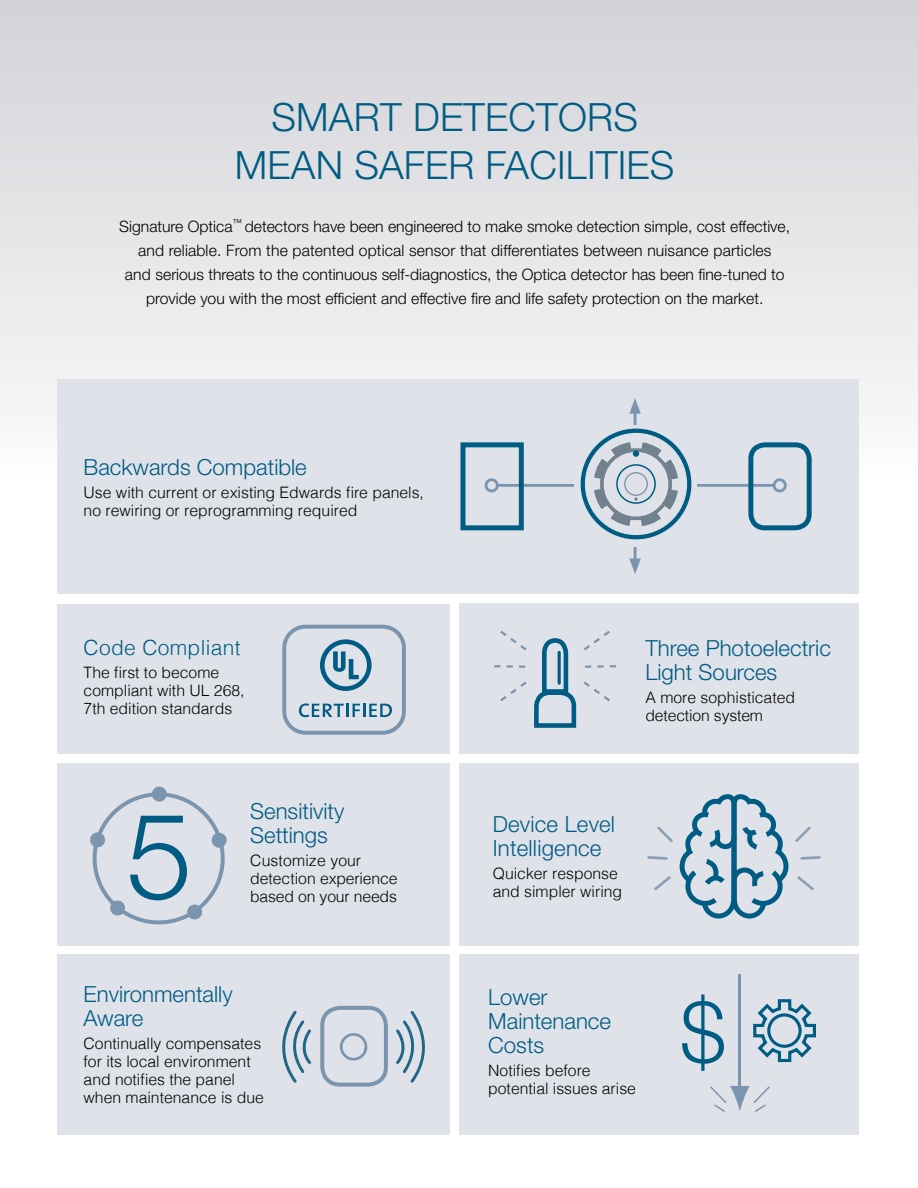
<style>
.page{position:relative;width:918px;height:1188px;background:#fff}
.page>*{position:absolute;margin:0;border:0;box-sizing:border-box;transform-origin:0 0}
.t1{font:300 120px "Helvetica Neue LT Std";color:#005c83}
.t2{font:300 84.15px "Helvetica Neue LT Std";color:#005c83}
.t3{font:300 39px/48px "Helvetica Neue LT Std";letter-spacing:.005em;color:#005c83;text-align:center}
.t4{font:300 22.2px/24px "Helvetica Neue LT Std";color:#005c83}
.t5{font:300 21px "Helvetica";letter-spacing:.015em;color:#005c83}
.t6{font:300 15.75px/18px "Helvetica";color:#000}
.t7{font:300 15.75px/24px "Helvetica Neue LT Std";color:#000;text-align:center}
</style>
<div class="page">
<div style="left:459px;top:763px;width:400px;height:183px;background:#dfe2e9"></div>
<div style="left:0;top:0;width:918px;height:482px;background:linear-gradient(to bottom,#d1d2d7,#fcfcfc)"></div>
<div style="left:459px;top:604px;width:400px;height:150px;background:#dfe2e9"></div>
<div style="left:57px;top:954px;width:393px;height:181px;background:#dfe2e9"></div>
<div style="left:459px;top:954px;width:400px;height:181px;background:#dfe2e9"></div>
<div style="left:57px;top:379px;width:802px;height:215px;background:#dfe2e9"></div>
<svg style="left:584px;top:631px;width:26px;height:19px"></svg>
<svg style="left:585px;top:665px;width:6px;height:3px"></svg>
<svg style="left:597px;top:665px;width:7px;height:3px"></svg>
<svg style="left:610px;top:665px;width:6px;height:2px"></svg>
<svg style="left:584px;top:682px;width:26px;height:19px"></svg>
<svg style="left:494px;top:631px;width:83px;height:97px"></svg>
<hr style="left:558px;top:652px;width:3px;height:31px;background:#005c83">
<div style="left:57px;top:763px;width:393px;height:183px;background:#dfe2e9"></div>
<svg style="left:90px;top:789px;width:137px;height:136px"></svg>
<div style="left:153px;top:788px;width:13px;height:13px;background:#7c95ae;border-radius:50%"></div>
<div style="left:152px;top:787px;width:15px;height:15px;border:2px solid #7c95ae;border-radius:50%"></div>
<div style="left:57px;top:604px;width:393px;height:150px;background:#dfe2e9"></div>
<hr style="left:497px;top:484px;width:277px;height:3px;background:#7c95ae">
<div style="left:485px;top:478px;width:14px;height:14px;border:3px solid #7c95ae;border-radius:50%"></div>
<div style="left:773px;top:478px;width:14px;height:14px;border:3px solid #7c95ae;border-radius:50%"></div>
<div style="left:460px;top:442px;width:64px;height:88px;border:5px solid #005c83"></div>
<div style="left:748px;top:442px;width:64px;height:88px;border:5px solid #005c83;border-radius:14px"></div>
<hr style="left:634px;top:408px;width:3px;height:156px;background:#7c95ae">
<svg style="left:629px;top:398px;width:12px;height:16px"></svg>
<svg style="left:629px;top:559px;width:12px;height:15px"></svg>
<div style="left:574px;top:425px;width:123px;height:121px;background:#dfe2e9"></div>
<svg style="left:581px;top:429px;width:110px;height:110px"></svg>
<svg style="left:396px;top:1011px;width:29px;height:72px"></svg>
<svg style="left:282px;top:1011px;width:29px;height:72px"></svg>
<svg style="left:339px;top:1033px;width:29px;height:28px"></svg>
<div style="left:320px;top:1006px;width:68px;height:81px;border:4px solid #7c95ae;border-radius:18px"></div>
<svg style="left:753px;top:999px;width:63px;height:64px"></svg>
<hr style="left:739px;top:974px;width:2px;height:121px;background:#7c95ae">
<svg style="left:710px;top:1086px;width:60px;height:26px"></svg>
<div style="left:282px;top:625px;width:124px;height:110px;border:4px solid #7c95ae;border-radius:21px"></div>
<svg style="left:320px;top:639px;width:52px;height:52px"></svg>
<svg style="left:299px;top:704px;width:93px;height:13px"></svg>
<svg style="left:647px;top:794px;width:174px;height:125px"></svg>
<h3 class="t3" style="left:235px;top:93px;width:441px">SMART DETECTORS<br>MEAN SAFER FACILITIES</h3>
<p class="t7" style="left:119px;top:214px;width:672px">Signature Optica<sup>™</sup> detectors have been engineered to make smoke detection simple, cost effective, and reliable. From the patented optical sensor that differentiates between nuisance particles<br>and serious threats to the continuous self-diagnostics, the Optica detector has been fine-tuned to provide you with the most efficient and effective fire and life safety protection on the market.</p>
<h3 class="t4" style="left:84px;top:455px;width:225px">Backwards Compatible</h3>
<p class="t6" style="left:84px;top:483px;width:342px">Use with current or existing Edwards fire panels, no rewiring or reprogramming required</p>
<h3 class="t5" style="left:84px;top:630px;width:158px">Code Compliant</h3>
<p class="t6" style="left:84px;top:663px;width:163px">The first to become compliant with UL 268,<br>7th edition standards</p>
<h1 class="t1" style="left:126px;top:783px;width:68px">5</h1>
<h3 class="t4" style="left:250px;top:798px;width:96px">Sensitivity<br>Settings</h3>
<p class="t6" style="left:250px;top:850px;width:149px">Customize your detection experience</p>
<p class="t6" style="left:250px;top:886px;width:148px">based on your needs</p>
<h3 class="t4" style="left:84px;top:981px;width:151px">Environmentally<br>Aware</h3>
<p class="t6" style="left:84px;top:1033px;width:182px">Continually compensates for its local environment and notifies the panel when maintenance is due</p>
<h3 class="t4" style="left:645px;top:635px;width:187px">Three Photoelectric<br>Light Sources</h3>
<p class="t6" style="left:645px;top:687px;width:151px">A more sophisticated detection system</p>
<h3 class="t4" style="left:493px;top:811px;width:124px">Device Level<br>Intelligence</h3>
<p class="t6" style="left:493px;top:864px;width:131px">Quicker response and simpler wiring</p>
<h3 class="t4" style="left:488px;top:985px;width:124px">Lower<br>Maintenance<br>Costs</h3>
<p class="t6" style="left:488px;top:1061px;width:149px">Notifies before potential issues arise</p>
<h2 class="t2" style="left:680px;top:981px;width:48px">$</h2>
</div>
